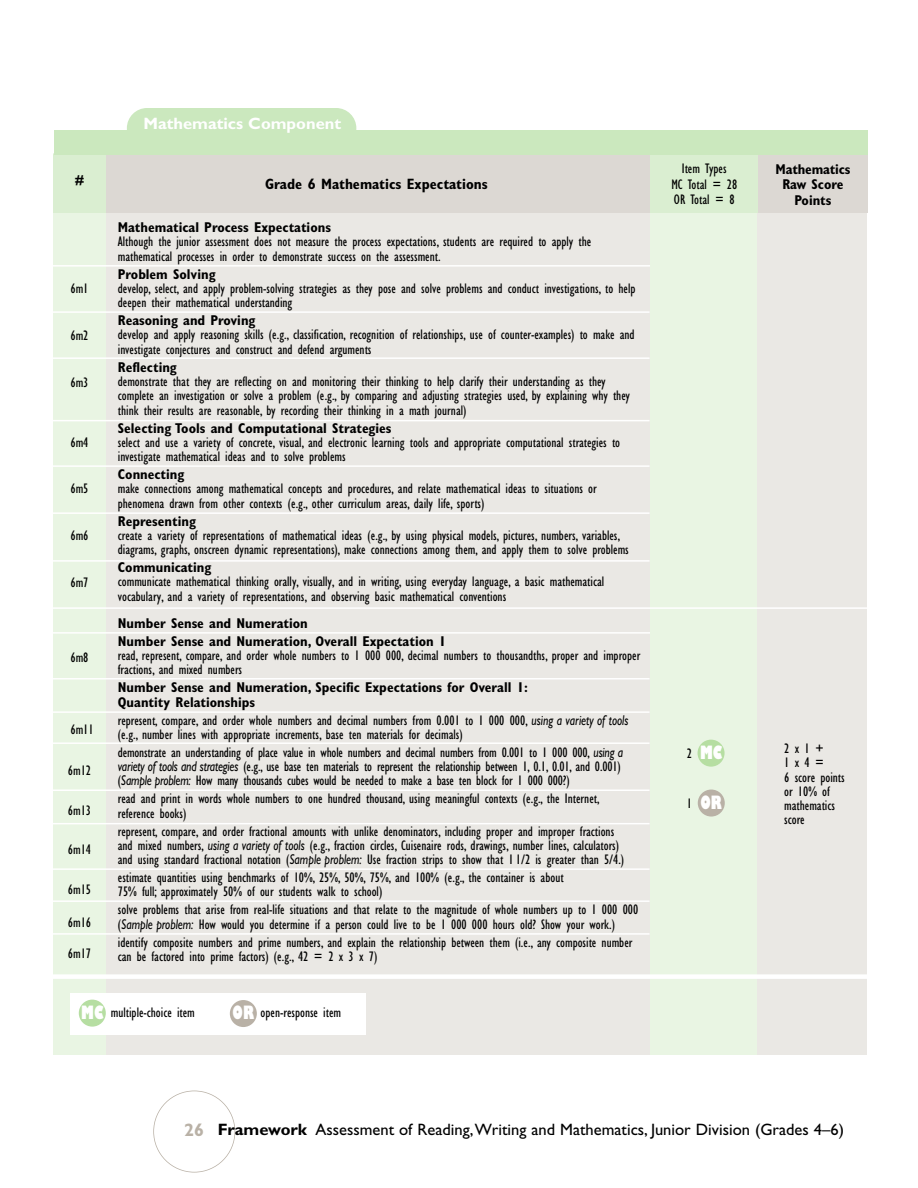
<style>
.page{position:relative;width:918px;height:1188px;background:#fff}
.page>*{position:absolute;margin:0;border:0;box-sizing:border-box;transform-origin:0 0}
.t1{font:800 condensed 18px "Gill Sans";color:#fff}
.t2{font:16.5px "Gill Sans";color:#000}
.t3{font:700 16.5px "Gill Sans";color:#fff}
.t4{font:700 condensed 15px "Gill Sans";color:#000}
.t5{font:condensed 14.25px/14.2px "Gill Sans";color:#000}
.t6{font:700 condensed 14.25px/15.8px "Gill Sans";color:#000}
.s1{font-style:italic;font-stretch:normal}
.s2{font-weight:800;font-size:18px;color:#fff}
.s3{font-weight:700;font-size:18px;color:#b9b1a6}
.s4{font-weight:700}
</style>
<div class="page">
<div style="left:127px;top:108px;width:229px;height:40px;background:#cbe8be;border-radius:20px"></div>
<div style="left:153px;top:1091px;width:82px;height:82px;border:2px solid #b9b1a6;border-radius:50%"></div>
<div style="left:96px;top:152px;width:614px;height:903px;background:#eae8e4"></div>
<div style="left:54px;top:153px;width:52px;height:902px;background:#e9f5e3"></div>
<div style="left:650px;top:149px;width:108px;height:906px;background:#e9f5e3"></div>
<div style="left:758px;top:153px;width:109px;height:902px;background:#eae8e4"></div>
<div style="left:650px;top:154px;width:108px;height:59px;background:#daeed1"></div>
<div style="left:758px;top:154px;width:109px;height:59px;background:#dcd8d3"></div>
<div style="left:105px;top:154px;width:545px;height:59px;background:#dcd8d3"></div>
<div style="left:54px;top:154px;width:52px;height:59px;background:#daeed1"></div>
<div style="left:54px;top:130px;width:813px;height:24px;background:#cbe8be"></div>
<hr style="left:19px;top:632px;width:631px;height:2px;background:#fff">
<div style="left:698px;top:740px;width:27px;height:27px;background:#b6dea2;border-radius:50%"></div>
<div style="left:698px;top:790px;width:27px;height:27px;background:#b9b1a6;border-radius:50%"></div>
<div style="left:71px;top:993px;width:295px;height:42px;background:#fff"></div>
<div style="left:79px;top:1000px;width:27px;height:27px;background:#b6dea2;border-radius:50%"></div>
<div style="left:230px;top:1000px;width:27px;height:27px;background:#b9b1a6;border-radius:50%"></div>
<hr style="left:19px;top:678px;width:631px;height:2px;background:#fff">
<hr style="left:19px;top:711px;width:631px;height:2px;background:#fff">
<hr style="left:19px;top:742px;width:631px;height:2px;background:#fff">
<hr style="left:19px;top:823px;width:631px;height:1px;background:#fff">
<hr style="left:19px;top:790px;width:631px;height:1px;background:#fff">
<hr style="left:19px;top:868px;width:631px;height:2px;background:#fff">
<hr style="left:19px;top:900px;width:631px;height:2px;background:#fff">
<hr style="left:19px;top:933px;width:631px;height:2px;background:#fff">
<div style="left:22px;top:974px;width:855px;height:5px;background:#fff"></div>
<hr style="left:19px;top:265px;width:631px;height:2px;background:#fff">
<hr style="left:19px;top:311px;width:631px;height:2px;background:#fff">
<hr style="left:19px;top:357px;width:631px;height:2px;background:#fff">
<hr style="left:19px;top:420px;width:631px;height:1px;background:#fff">
<hr style="left:19px;top:465px;width:631px;height:2px;background:#fff">
<hr style="left:19px;top:512px;width:631px;height:2px;background:#fff">
<hr style="left:19px;top:560px;width:631px;height:2px;background:#fff">
<hr style="left:22px;top:607px;width:871px;height:2px;background:#fff">
<p class="t6" style="left:75px;top:174px;width:11px">#</p>
<p class="t5" style="left:71px;top:283px;width:19px">6m1</p>
<p class="t5" style="left:71px;top:329px;width:19px">6m2</p>
<p class="t5" style="left:71px;top:376px;width:19px">6m3</p>
<p class="t5" style="left:71px;top:436px;width:19px">6m4</p>
<p class="t5" style="left:71px;top:483px;width:19px">6m5</p>
<p class="t5" style="left:71px;top:530px;width:19px">6m6</p>
<p class="t5" style="left:71px;top:576px;width:19px">6m7</p>
<p class="t5" style="left:71px;top:651px;width:19px">6m8</p>
<p class="t5" style="left:71px;top:723px;width:25px">6m11</p>
<p class="t5" style="left:68px;top:764px;width:25px">6m12</p>
<p class="t5" style="left:68px;top:805px;width:25px">6m13</p>
<p class="t5" style="left:68px;top:844px;width:25px">6m14</p>
<p class="t5" style="left:68px;top:883px;width:25px">6m15</p>
<p class="t5" style="left:68px;top:916px;width:25px">6m16</p>
<p class="t5" style="left:68px;top:948px;width:25px">6m17</p>
<p class="t3" style="left:143px;top:117px;width:199px">Mathematics Component</p>
<p class="t4" style="left:265px;top:178px;width:224px">Grade 6 Mathematics Expectations</p>
<p class="t6" style="left:118px;top:221px;width:215px">Mathematical Process Expectations</p>
<p class="t5" style="left:118px;top:236px;width:475px">Although the junior assessment does not measure the process expectations, students are required to apply the mathematical processes in order to demonstrate success on the assessment.</p>
<p class="t6" style="left:118px;top:267px;width:99px">Problem Solving</p>
<p class="t5" style="left:118px;top:282px;width:519px">develop, select, and apply problem-solving strategies as they pose and solve problems and conduct investigations, to help deepen their mathematical understanding</p>
<p class="t6" style="left:118px;top:314px;width:139px">Reasoning and Proving</p>
<p class="t5" style="left:118px;top:329px;width:518px">develop and apply reasoning skills (e.g., classification, recognition of relationships, use of counter-examples) to make and investigate conjectures and construct and defend arguments</p>
<p class="t6" style="left:118px;top:360px;width:60px">Reflecting</p>
<p class="t5" style="left:118px;top:376px;width:514px">demonstrate that they are reflecting on and monitoring their thinking to help clarify their understanding as they complete an investigation or solve a problem (e.g., by comparing and adjusting strategies used, by explaining why they think their results are reasonable, by recording their thinking in a math journal)</p>
<p class="t6" style="left:118px;top:421px;width:275px">Selecting Tools and Computational Strategies</p>
<p class="t5" style="left:118px;top:436px;width:504px">select and use a variety of concrete, visual, and electronic learning tools and appropriate computational strategies to investigate mathematical ideas and to solve problems</p>
<p class="t6" style="left:118px;top:468px;width:68px">Connecting</p>
<p class="t5" style="left:118px;top:483px;width:480px">make connections among mathematical concepts and procedures, and relate mathematical ideas to situations or phenomena drawn from other contexts (e.g., other curriculum areas, daily life, sports)</p>
<p class="t6" style="left:118px;top:514px;width:79px">Representing</p>
<p class="t5" style="left:118px;top:529px;width:513px">create a variety of representations of mathematical ideas (e.g., by using physical models, pictures, numbers, variables, diagrams, graphs, onscreen dynamic representations), make connections among them, and apply them to solve problems</p>
<p class="t6" style="left:118px;top:561px;width:95px">Communicating</p>
<p class="t5" style="left:118px;top:576px;width:488px">communicate mathematical thinking orally, visually, and in writing, using everyday language, a basic mathematical vocabulary, and a variety of representations, and observing basic mathematical conventions</p>
<p class="t6" style="left:118px;top:615px;width:330px;line-height:18px">Number Sense and Numeration<br>Number Sense and Numeration, Overall Expectation 1</p>
<p class="t5" style="left:118px;top:649px;width:524px">read, represent, compare, and order whole numbers to 1 000 000, decimal numbers to thousandths, proper and improper fractions, and mixed numbers</p>
<p class="t6" style="left:118px;top:682px;width:412px;line-height:14.2px">Number Sense and Numeration, Specific Expectations for Overall 1:<br>Quantity Relationships</p>
<p class="t5" style="left:118px;top:714px;width:512px">represent, compare, and order whole numbers and decimal numbers from 0.001 to 1 000 000, <span class="s1">using a variety of tools </span>(e.g., number lines with appropriate increments, base ten materials for decimals)</p>
<p class="t5" style="left:118px;top:746px;width:507px">demonstrate an understanding of place value in whole numbers and decimal numbers from 0.001 to 1 000 000, <span class="s1">using a variety of tools and strategies</span> (e.g., use base ten materials to represent the relationship between 1, 0.1, 0.01, and 0.001) (<span class="s1">Sample problem:</span> How many thousands cubes would be needed to make a base ten block for 1 000 000?)</p>
<p class="t5" style="left:118px;top:793px;width:483px">read and print in words whole numbers to one hundred thousand, using meaningful contexts (e.g., the Internet, reference books)</p>
<p class="t5" style="left:118px;top:825px;width:508px">represent, compare, and order fractional amounts with unlike denominators, including proper and improper fractions and mixed numbers, <span class="s1">using a variety of tools</span> (e.g., fraction circles, Cuisenaire rods, drawings, number lines, calculators) and using standard fractional notation (<span class="s1">Sample problem:</span> Use fraction strips to show that 11/2 is greater than 5/4.)</p>
<p class="t5" style="left:118px;top:872px;width:447px">estimate quantities using benchmarks of 10%, 25%, 50%, 75%, and 100% (e.g., the container is about<br>75% full; approximately 50% of our students walk to school)</p>
<p class="t5" style="left:118px;top:904px;width:522px">solve problems that arise from real-life situations and that relate to the magnitude of whole numbers up to 1 000 000 (<span class="s1">Sample problem:</span> How would you determine if a person could live to be 1 000 000 hours old? Show your work.)</p>
<p class="t5" style="left:118px;top:936px;width:516px">identify composite numbers and prime numbers, and explain the relationship between them (i.e., any composite number can be factored into prime factors) (e.g., 42 = 2 x 3 x 7)</p>
<p class="t5" style="left:81px;top:1007px;width:115px"><span class="s2">MC</span> multiple-choice item</p>
<p class="t5" style="left:261px;top:1007px;width:82px">open-response item</p>
<p class="t1" style="left:233px;top:1006px;width:23px">OR</p>
<p class="t5" style="left:671px;top:162px;width:67px;line-height:15.8px;text-align:center">Item Types<br>MC Total = 28<br>OR Total = 8</p>
<p class="t6" style="left:776px;top:162px;width:76px;text-align:center">Mathematics<br>Raw Score<br>Points</p>
<p class="t5" style="left:687px;top:748px;width:7px">2</p>
<p class="t5" style="left:687px;top:798px;width:7px">1</p>
<p class="t1" style="left:700px;top:745px;width:24px">MC</p>
<p class="t1" style="left:701px;top:795px;width:23px">OR</p>
<p class="t5" style="left:784px;top:743px;width:62px">2x1+<br>1x4=<br>6 score points or 10% of mathematics score</p>
<p class="t2" style="left:184px;top:1123px;width:661px"><span class="s3">26</span> <span class="s4">Framework</span> Assessment of Reading,Writing and Mathematics, Junior Division (Grades 4–6)</p>
</div>
